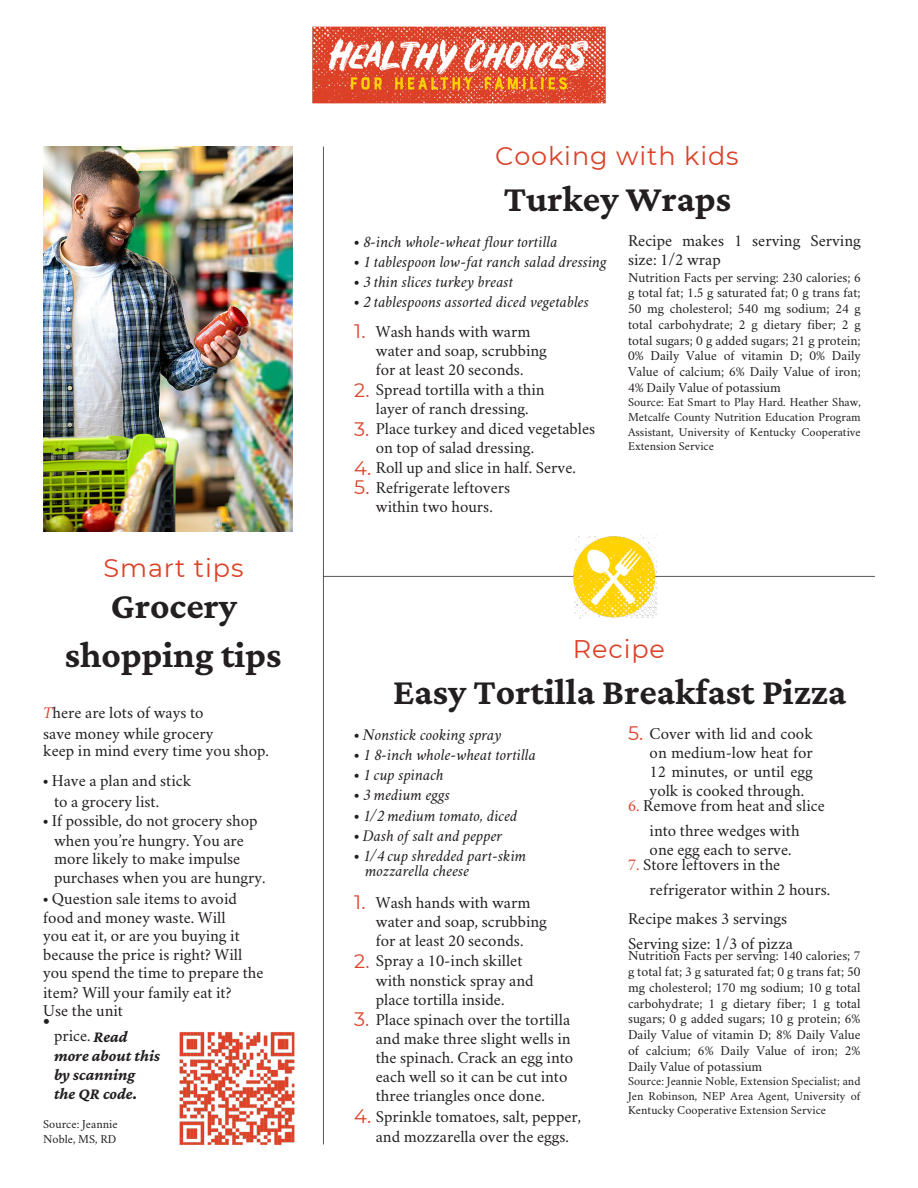
<style>
.page{position:relative;width:918px;height:1188px;background:#fff}
.page>*{position:absolute;margin:0;border:0;box-sizing:border-box;transform-origin:0 0}
.t1{font:700 37.5px "Crimson Pro";color:#231f20}
.t2{font:25.5px "Montserrat";letter-spacing:.035em;color:#dc4228}
.t3{font:19.5px "Montserrat";color:#dc4228}
.t4{font:16.5px/19.2px "Crimson";color:#231f20}
.t5{font:italic 16.5px "Crimson";color:#231f20}
.t6{font:italic 700 16.5px/19.2px "Crimson Pro";color:#231f20}
.t7{font:700 16.5px "Crimson Pro";color:#231f20}
.t8{font:13.5px/15.8px "Crimson";color:#231f20;text-align:justify}
.t9{font:12px/14.7px "Crimson";letter-spacing:.005em;color:#231f20;text-align:justify}
.s1{font-style:italic;color:#dc4228}
.s2{font-weight:600}
.s3{font-family:"Crimson Pro";font-weight:700;font-style:italic}
.s4{font-weight:600;font-style:normal}
.s5{color:#dc4228}
</style>
<div class="page">
<img style="left:322px;top:146px;width:553px;height:999px">
<img style="left:43px;top:146px;width:250px;height:386px">
<img style="left:179px;top:1032px;width:116px;height:113px">
<img style="left:312px;top:26px;width:294px;height:78px">
<p class="t2" style="left:104px;top:553px;width:141px">Smart tips</p>
<p class="t1" style="left:111px;top:584px;width:128px">Grocery</p>
<h6 class="t1" style="left:65px;top:634px;width:218px">shopping tips</h6>
<h4 class="t4" style="left:43px;top:705px;width:162px"><span class="s1">T</span>here are lots of ways to</h4>
<h6 class="t4" style="left:43px;top:725px;width:172px">save money while grocery</h6>
<h4 class="t4" style="left:43px;top:743px;width:227px">keep in mind every time you shop.</h4>
<h4 class="t4" style="left:43px;top:772px;width:150px"><span class="s2">•</span> Have a plan and stick</h4>
<h6 class="t4" style="left:54px;top:794px;width:107px">to a grocery list.</h6>
<h4 class="t4" style="left:43px;top:813px;width:216px"><span class="s2">•</span> If possible, do not grocery shop</h4>
<h6 class="t4" style="left:54px;top:833px;width:191px;line-height:18px">when you’re hungry. You are more likely to make impulse</h6>
<h4 class="t4" style="left:54px;top:870px;width:213px">purchases when you are hungry.</h4>
<h6 class="t4" style="left:43px;top:891px;width:222px;line-height:18.6px"><span class="s2">•</span> Question sale items to avoid food and money waste. Will<br>you eat it, or are you buying it because the price is right? Will you spend the time to prepare the</h6>
<h4 class="t4" style="left:43px;top:985px;width:190px;line-height:18px">item? Will your family eat it?<br>Use the unit</h4>
<h4 class="t7" style="left:43px;top:1010px;width:8px">•</h4>
<h6 class="t4" style="left:54px;top:1028px;width:75px">price. <span class="s3">Read</span></h6>
<h4 class="t6" style="left:54px;top:1046px;width:108px">more about this by scanning the QR code.</h4>
<h6 class="t9" style="left:43px;top:1118px;width:76px">Source: Jeannie<br>Noble, MS, RD</h6>
<h3 class="t2" style="left:495px;top:140px;width:245px">Cooking with kids</h3>
<h3 class="t1" style="left:504px;top:177px;width:229px">Turkey Wraps</h3>
<h6 class="t5" style="left:354px;top:235px;width:205px"><span class="s4">•</span> 8-inch whole-wheat flour tortilla</h6>
<h6 class="t5" style="left:354px;top:255px;width:254px"><span class="s4">•</span> 1 tablespoon low-fat ranch salad dressing</h6>
<h6 class="t5" style="left:354px;top:275px;width:160px"><span class="s4">•</span> 3 thin slices turkey breast</h6>
<h6 class="t5" style="left:354px;top:295px;width:236px"><span class="s4">•</span> 2 tablespoons assorted diced vegetables</h6>
<h6 class="t3" style="left:354px;top:319px;width:13px">1.</h6>
<p class="t4" style="left:376px;top:323px;width:173px">Wash hands with warm water and soap, scrubbing for at least 20 seconds.</p>
<p class="t4" style="left:376px;top:382px;width:170px">Spread tortilla with a thin layer of ranch dressing.</p>
<p class="t4" style="left:376px;top:421px;width:221px">Place turkey and diced vegetables on top of salad dressing.</p>
<p class="t4" style="left:376px;top:460px;width:202px">Roll up and slice in half. Serve.</p>
<p class="t4" style="left:376px;top:479px;width:136px">Refrigerate leftovers within two hours.</p>
<p class="t3" style="left:354px;top:378px;width:17px">2.</p>
<p class="t3" style="left:354px;top:417px;width:17px">3.</p>
<p class="t3" style="left:354px;top:456px;width:19px">4.</p>
<h2 class="t3" style="left:354px;top:475px;width:17px">5.</h2>
<h3 class="t4" style="left:628px;top:232px;width:234px">Recipe makes 1 serving Serving size: 1/2 wrap</h3>
<h1 class="t8" style="left:628px;top:271px;width:234px">Nutrition Facts per serving: 230 calories; 6 g total fat; 1.5 g saturated fat; 0 g trans fat; 50 mg cholesterol; 540 mg sodium; 24 g total carbohydrate; 2 g dietary fiber; 2 g total sugars; 0 g added sugars; 21 g protein; 0% Daily Value of vitamin D; 0% Daily Value of calcium; 6% Daily Value of iron; 4% Daily Value of potassium</h1>
<h6 class="t9" style="left:628px;top:396px;width:234px">Source: Eat Smart to Play Hard. Heather Shaw, Metcalfe County Nutrition Education Program Assistant, University of Kentucky Cooperative Extension Service</h6>
<p class="t2" style="left:573px;top:633px;width:94px">Recipe</p>
<p class="t1" style="left:393px;top:670px;width:455px">Easy Tortilla Breakfast Pizza</p>
<h6 class="t5" style="left:354px;top:728px;width:149px"><span class="s4">•</span> Nonstick cooking spray</h6>
<h6 class="t5" style="left:354px;top:748px;width:183px"><span class="s4">•</span> 1 8-inch whole-wheat tortilla</h6>
<h6 class="t5" style="left:354px;top:768px;width:91px"><span class="s4">•</span> 1 cup spinach</h6>
<h6 class="t5" style="left:354px;top:789px;width:97px"><span class="s4">•</span> 3 medium eggs</h6>
<h6 class="t5" style="left:354px;top:809px;width:165px"><span class="s4">•</span> 1/2 medium tomato, diced</h6>
<h6 class="t5" style="left:354px;top:829px;width:150px"><span class="s4">•</span> Dash of salt and pepper</h6>
<h6 class="t5" style="left:354px;top:849px;width:174px"><span class="s4">•</span> 1/4 cup shredded part-skim</h6>
<h4 class="t5" style="left:365px;top:864px;width:106px">mozzarella cheese</h4>
<h4 class="t3" style="left:354px;top:890px;width:13px">1.</h4>
<h6 class="t4" style="left:376px;top:895px;width:173px">Wash hands with warm water and soap, scrubbing for at least 20 seconds.</h6>
<h6 class="t4" style="left:376px;top:953px;width:159px">Spray a 10-inch skillet with nonstick spray and place tortilla inside.</h6>
<h6 class="t4" style="left:376px;top:1012px;width:199px">Place spinach over the tortilla and make three slight wells in the spinach. Crack an egg into each well so it can be cut into three triangles once done.</h6>
<h6 class="t4" style="left:376px;top:1109px;width:207px">Sprinkle tomatoes, salt, pepper, and mozzarella over the eggs.</h6>
<h6 class="t3" style="left:354px;top:949px;width:17px">2.</h6>
<h4 class="t3" style="left:354px;top:1007px;width:17px">3.</h4>
<h6 class="t3" style="left:354px;top:1104px;width:19px">4.</h6>
<h6 class="t3" style="left:628px;top:721px;width:17px">5.</h6>
<h6 class="t4" style="left:650px;top:725px;width:165px;text-align:justify">Cover with lid and cook on medium-low heat for 12 minutes, or until egg yolk is cooked through.</h6>
<h6 class="t4" style="left:628px;top:798px;width:198px"><span class="s5">6.</span> Remove from heat and slice</h6>
<h6 class="t4" style="left:650px;top:823px;width:151px">into three wedges with one egg each to serve.</h6>
<h6 class="t4" style="left:628px;top:856px;width:154px"><span class="s5">7.</span> Store leftovers in the</h6>
<h6 class="t4" style="left:650px;top:881px;width:182px">refrigerator within 2 hours.</h6>
<h6 class="t4" style="left:628px;top:911px;width:161px">Recipe makes 3 servings</h6>
<p class="t4" style="left:628px;top:936px;width:166px">Serving size: 1/3 of pizza</p>
<p class="t8" style="left:628px;top:949px;width:234px">Nutrition Facts per serving: 140 calories; 7 g total fat; 3 g saturated fat; 0 g trans fat; 50 mg cholesterol; 170 mg sodium; 10 g total carbohydrate; 1 g dietary fiber; 1 g total sugars; 0 g added sugars; 10 g protein; 6% Daily Value of vitamin D; 8% Daily Value of calcium; 6% Daily Value of iron; 2% Daily Value of potassium</p>
<h5 class="t9" style="left:628px;top:1075px;width:234px">Source: Jeannie Noble, Extension Specialist; and Jen Robinson, NEP Area Agent, University of Kentucky Cooperative Extension Service</h5>
</div>
